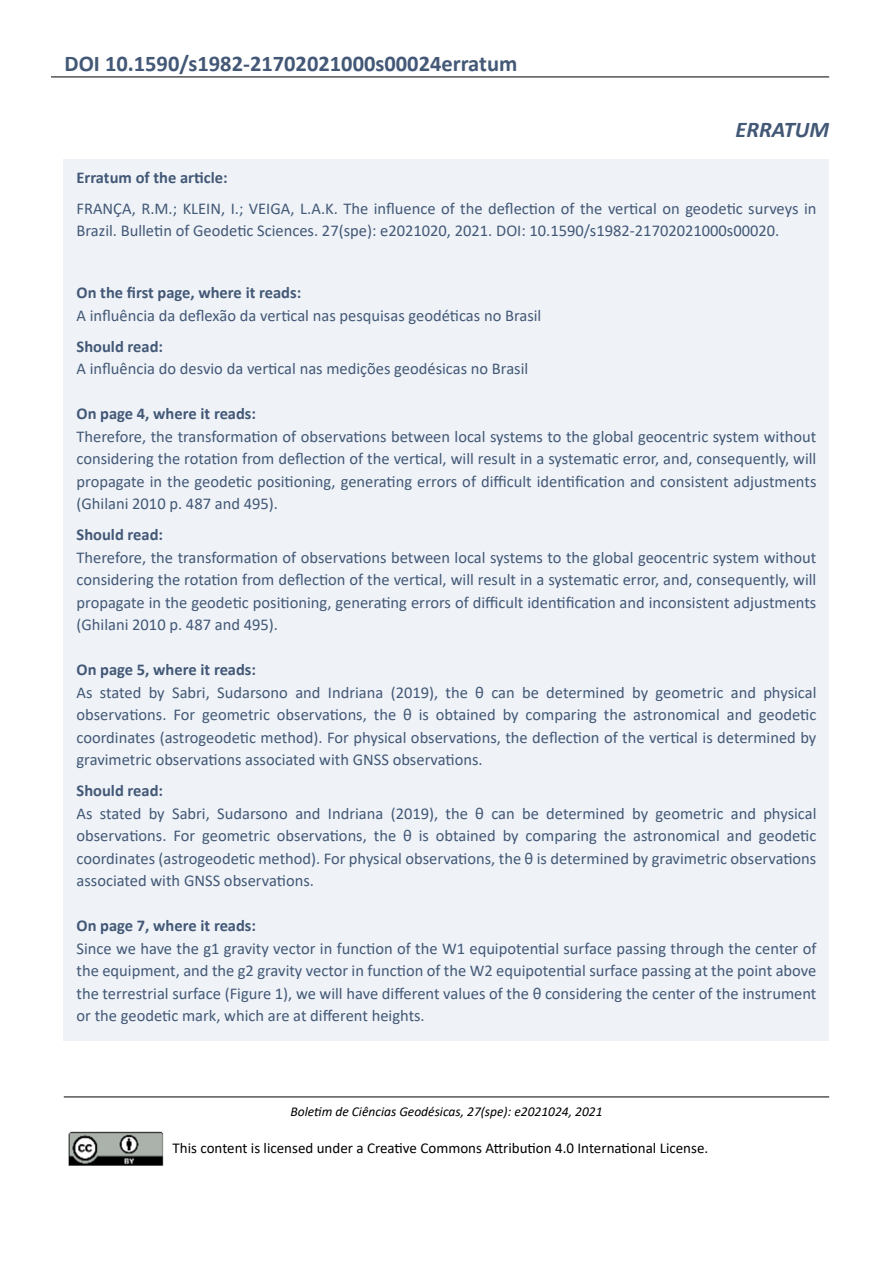
<style>
.page{position:relative;width:893px;height:1263px;background:#fff}
.page>*{position:absolute;margin:0;border:0;box-sizing:border-box;transform-origin:0 0}
.t1{font:700 22.5px "Calibri";color:#435876}
.t2{font:italic 700 22.5px "Calibri";color:#435876}
.t3{font:16.5px/22.5px "Calibri";color:#435876;text-align:justify}
.t4{font:700 16.5px "Calibri";color:#435876}
.t5{font:15px "Calibri";color:#000}
.t6{font:italic 13.5px "Calibri";color:#000}
</style>
<div class="page">
<hr style="left:64px;top:1096px;width:765px;height:1px;background:#000">
<div style="left:64px;top:159px;width:765px;height:882px;background:#eff3f8"></div>
<hr style="left:51px;top:77px;width:778px;height:1px;background:#000">
<img style="left:68px;top:1131px;width:96px;height:34px">
<h1 class="t1" style="left:65px;top:48px;width:454px">DOI 10.1590/s1982-21702021000s00024erratum</h1>
<h1 class="t2" style="left:736px;top:113px;width:95px">ERRATUM</h1>
<p class="t4" style="left:77px;top:165px;width:153px">Erratum of the article:</p>
<p class="t3" style="left:77px;top:196px;width:741px">FRANÇA, R.M.; KLEIN, I.; VEIGA, L.A.K. The influence of the deflection of the vertical on geodetic surveys in<br>Brazil. Bulletin of Geodetic Sciences. 27(spe): e2021020, 2021. DOI: 10.1590/s1982-21702021000s00020.</p>
<p class="t4" style="left:77px;top:281px;width:226px">On the first page, where it reads:</p>
<p class="t3" style="left:77px;top:303px;width:466px">A influência da deflexão da vertical nas pesquisas geodéticas no Brasil</p>
<p class="t4" style="left:77px;top:334px;width:88px">Should read:</p>
<p class="t3" style="left:77px;top:357px;width:453px">A influência do desvio da vertical nas medições geodésicas no Brasil</p>
<p class="t4" style="left:77px;top:402px;width:181px">On page 4, where it reads:</p>
<p class="t3" style="left:77px;top:424px;width:741px">Therefore, the transformation of observations between local systems to the global geocentric system without considering the rotation from deflection of the vertical, will result in a systematic error, and, consequently, will propagate in the geodetic positioning, generating errors of difficult identification and consistent adjustments (Ghilani 2010 p. 487 and 495).</p>
<p class="t4" style="left:77px;top:523px;width:88px">Should read:</p>
<p class="t3" style="left:77px;top:546px;width:741px">Therefore, the transformation of observations between local systems to the global geocentric system without considering the rotation from deflection of the vertical, will result in a systematic error, and, consequently, will propagate in the geodetic positioning, generating errors of difficult identification and inconsistent adjustments (Ghilani 2010 p. 487 and 495).</p>
<p class="t4" style="left:77px;top:658px;width:181px">On page 5, where it reads:</p>
<p class="t3" style="left:77px;top:681px;width:741px">As stated by Sabri, Sudarsono and Indriana (2019), the θ can be determined by geometric and physical observations. For geometric observations, the θ is obtained by comparing the astronomical and geodetic coordinates (astrogeodetic method). For physical observations, the deflection of the vertical is determined by gravimetric observations associated with GNSS observations.</p>
<p class="t4" style="left:77px;top:779px;width:88px">Should read:</p>
<p class="t3" style="left:77px;top:802px;width:741px">As stated by Sabri, Sudarsono and Indriana (2019), the θ can be determined by geometric and physical observations. For geometric observations, the θ is obtained by comparing the astronomical and geodetic coordinates (astrogeodetic method). For physical observations, the θ is determined by gravimetric observations associated with GNSS observations.</p>
<p class="t4" style="left:77px;top:914px;width:181px">On page 7, where it reads:</p>
<p class="t3" style="left:77px;top:937px;width:741px">Since we have the g1 gravity vector in function of the W1 equipotential surface passing through the center of the equipment, and the g2 gravity vector in function of the W2 equipotential surface passing at the point above the terrestrial surface (Figure 1), we will have different values of the θ considering the center of the instrument or the geodetic mark, which are at different heights.</p>
<p class="t6" style="left:290px;top:1102px;width:314px">Boletim de Ciências Geodésicas, 27(spe): e2021024, 2021</p>
<p class="t5" style="left:173px;top:1138px;width:537px">This content is licensed under a Creative Commons Attribution 4.0 International License.</p>
</div>
